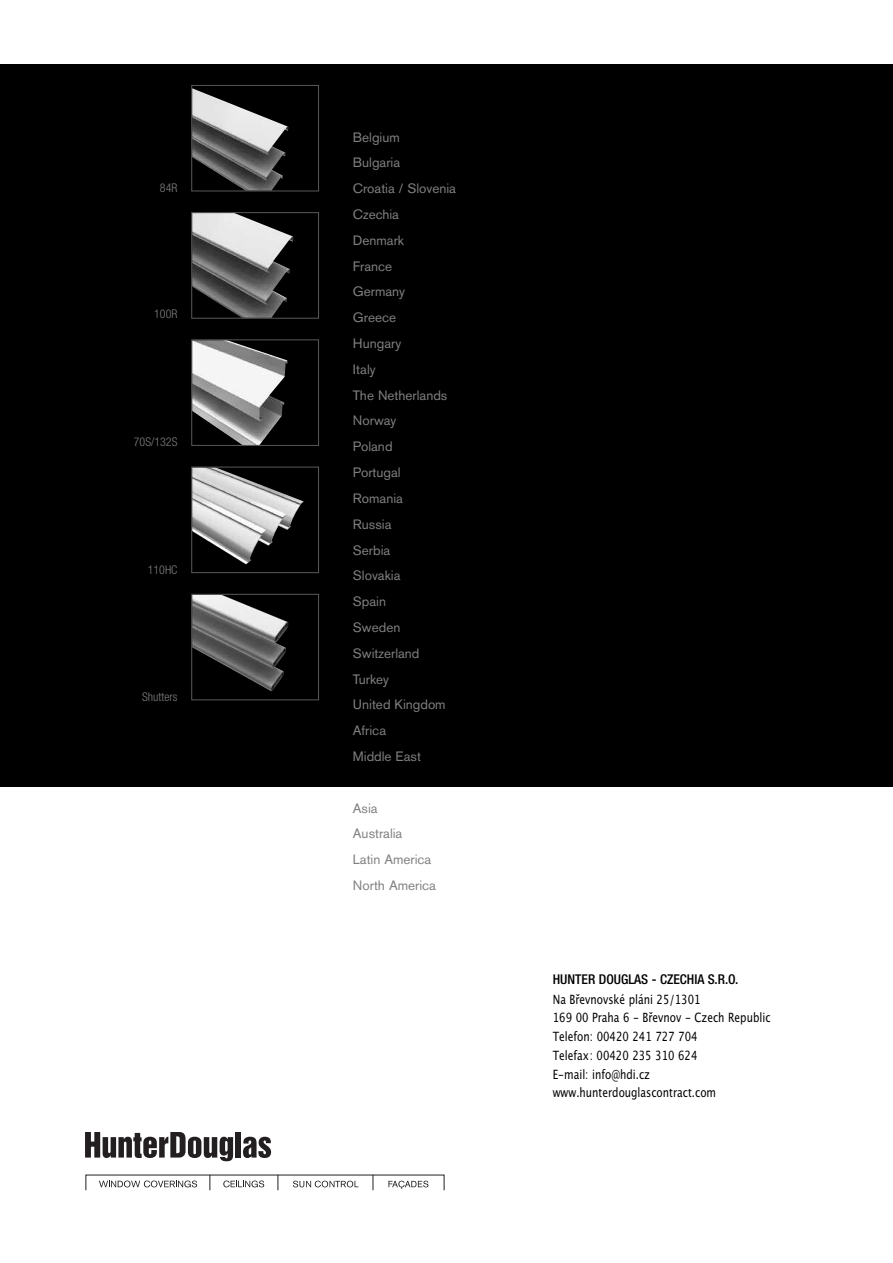
<style>
.page{position:relative;width:893px;height:1263px;background:#fff}
.page>*{position:absolute;margin:0;border:0;box-sizing:border-box;transform-origin:0 0}
.t1{font:13.5px/25.8px "Akzidenz Grotesk BE";color:#808080}
.t2{font:500 condensed 13.5px "Helvetica Neue";color:#000}
.t3{font:12.75px/18.8px "Lucida Grande";color:#000;scale:.8 1}
.t4{font:300 condensed 12px "Helvetica Neue";color:#808080}
</style>
<div class="page">
<div style="left:0;top:64px;width:893px;height:723px;background:#000"></div>
<img style="left:193px;top:88px;width:95px;height:101px">
<div style="left:191px;top:85px;width:128px;height:106px;border:1px solid #595959"></div>
<img style="left:193px;top:341px;width:95px;height:103px">
<div style="left:191px;top:339px;width:128px;height:107px;border:1px solid #595959"></div>
<img style="left:193px;top:469px;width:111px;height:95px">
<div style="left:191px;top:467px;width:128px;height:106px;border:1px solid #595959"></div>
<img style="left:193px;top:596px;width:96px;height:95px">
<div style="left:191px;top:594px;width:128px;height:106px;border:1px solid #595959"></div>
<img style="left:193px;top:214px;width:100px;height:103px">
<div style="left:191px;top:212px;width:128px;height:107px;border:1px solid #595959"></div>
<svg style="left:209px;top:1175px;width:1px;height:15px"></svg>
<svg style="left:278px;top:1175px;width:1px;height:15px"></svg>
<svg style="left:373px;top:1175px;width:1px;height:15px"></svg>
<svg style="left:99px;top:1180px;width:98px;height:7px"></svg>
<svg style="left:223px;top:1180px;width:41px;height:7px"></svg>
<svg style="left:388px;top:1181px;width:40px;height:8px"></svg>
<svg style="left:293px;top:1181px;width:65px;height:6px"></svg>
<svg style="left:85px;top:1132px;width:148px;height:29px"></svg>
<div style="left:236px;top:1132px;width:5px;height:25px;background:#231f20"></div>
<svg style="left:243px;top:1137px;width:28px;height:21px"></svg>
<p class="t4" style="left:160px;top:183px;width:19px">84R</p>
<p class="t4" style="left:154px;top:310px;width:25px">100R</p>
<p class="t4" style="left:134px;top:438px;width:45px">70S/132S</p>
<p class="t4" style="left:148px;top:565px;width:31px">110HC</p>
<p class="t4" style="left:142px;top:692px;width:37px">Shutters</p>
<p class="t1" style="left:353px;top:125px;width:104px">Belgium<br>Bulgaria<br>Croatia / Slovenia<br>Czechia<br>Denmark<br>France<br>Germany<br>Greece<br>Hungary<br>Italy<br>The Netherlands<br>Norway<br>Poland<br>Portugal<br>Romania<br>Russia<br>Serbia<br>Slovakia<br>Spain<br>Sweden<br>Switzerland<br>Turkey<br>United Kingdom<br>Africa<br>Middle East</p>
<p class="t1" style="left:353px;top:796px;width:84px">Asia<br>Australia<br>Latin America<br>North America</p>
<p class="t2" style="left:553px;top:974px;width:187px">HUNTER DOUGLAS - CZECHIA S.R.O.</p>
<p class="t3" style="left:553px;top:990px;width:274px">Na Břevnovské pláni 25/1301<br>169 00 Praha 6 - Břevnov - Czech Republic<br>Telefon: 00420 241 727 704<br>Telefax: 00420 235 310 624<br>E-mail: info@hdi.cz www.hunterdouglascontract.com</p>
</div>
